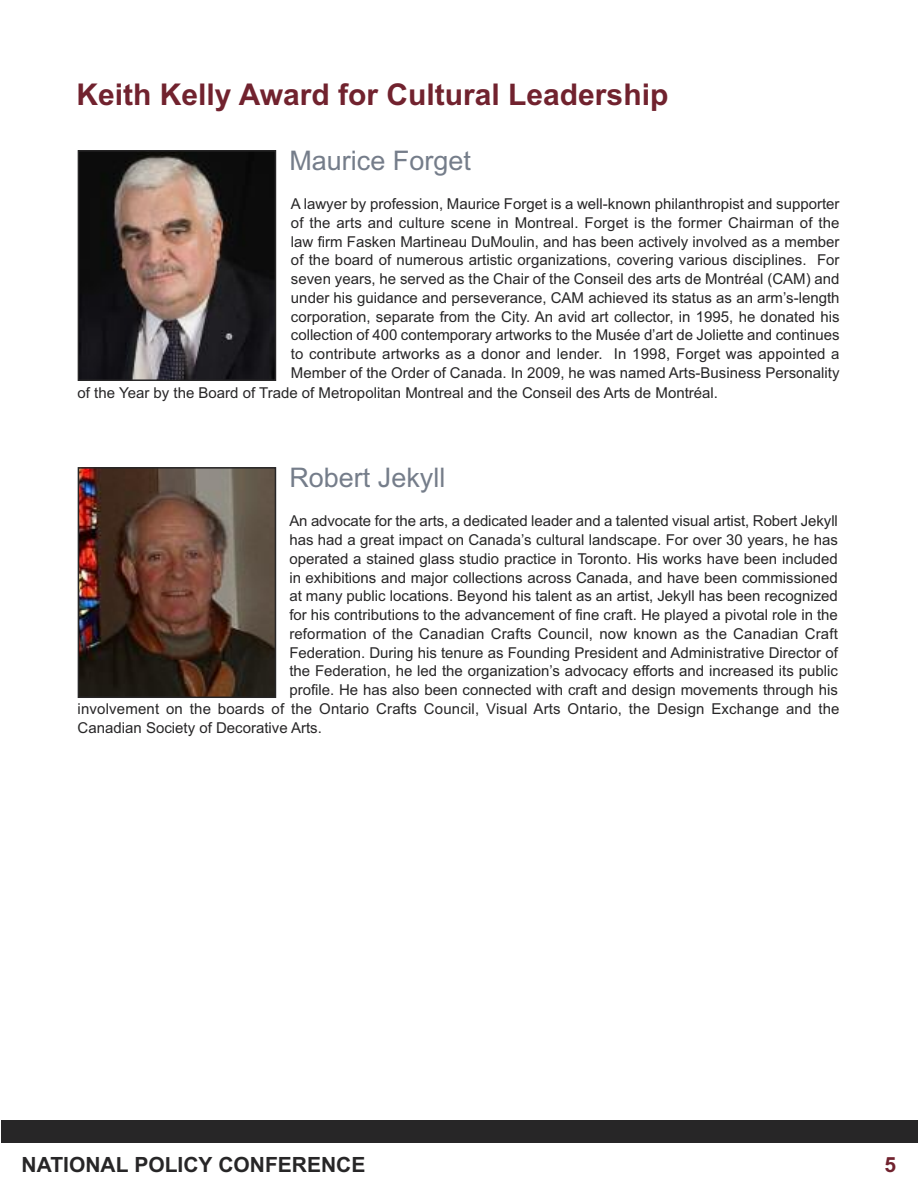
<style>
.page{position:relative;width:918px;height:1188px;background:#fff}
.page>*{position:absolute;margin:0;border:0;box-sizing:border-box;transform-origin:0 0}
.t1{font:700 30px "Arial";color:#71222e}
.t2{font:27px "Arial";color:#757d8a}
.t3{font:700 21px "Arial";color:#272627}
.t4{font:700 21px "Arial";color:#71222e}
.t5{font:15px "Arial";color:#272627}
</style>
<div class="page">
<img style="left:81px;top:153px;width:192px;height:225px">
<div style="left:78px;top:150px;width:198px;height:231px;border:2px solid #272627"></div>
<img style="left:81px;top:470px;width:192px;height:225px">
<div style="left:78px;top:467px;width:198px;height:231px;border:2px solid #272627"></div>
<div style="left:1px;top:1120px;width:917px;height:22px;background:#272627"></div>
<h1 class="t1" style="left:77px;top:78px;width:593px">Keith Kelly Award for Cultural Leadership</h1>
<h2 class="t2" style="left:289px;top:145px;width:183px">Maurice Forget</h2>
<p class="t5" style="left:291px;top:195px;width:550px">A lawyer by profession, Maurice Forget is a well-known philanthropist and supporter</p>
<p class="t5" style="left:291px;top:214px;width:550px">of the arts and culture scene in Montreal. Forget is the former Chairman of the</p>
<p class="t5" style="left:291px;top:233px;width:550px">law firm Fasken Martineau DuMoulin, and has been actively involved as a member</p>
<p class="t5" style="left:291px;top:251px;width:550px">of the board of numerous artistic organizations, covering various disciplines. For</p>
<p class="t5" style="left:291px;top:270px;width:550px">seven years, he served as the Chair of the Conseil des arts de Montréal (CAM) and</p>
<p class="t5" style="left:291px;top:289px;width:550px">under his guidance and perseverance, CAM achieved its status as an arm’s-length</p>
<p class="t5" style="left:291px;top:308px;width:550px">corporation, separate from the City. An avid art collector, in 1995, he donated his</p>
<p class="t5" style="left:291px;top:326px;width:550px">collection of 400 contemporary artworks to the Musée d’art de Joliette and continues</p>
<p class="t5" style="left:291px;top:345px;width:550px">to contribute artworks as a donor and lender. In 1998, Forget was appointed a</p>
<p class="t5" style="left:291px;top:364px;width:550px">Member of the Order of Canada. In 2009, he was named Arts-Business Personality</p>
<p class="t5" style="left:78px;top:384px;width:642px">of the Year by the Board of Trade of Metropolitan Montreal and the Conseil des Arts de Montréal.</p>
<h2 class="t2" style="left:289px;top:462px;width:158px">Robert Jekyll</h2>
<p class="t5" style="left:289px;top:512px;width:550px">An advocate for the arts, a dedicated leader and a talented visual artist, Robert Jekyll</p>
<p class="t5" style="left:289px;top:531px;width:550px">has had a great impact on Canada’s cultural landscape. For over 30 years, he has</p>
<p class="t5" style="left:289px;top:550px;width:550px">operated a stained glass studio practice in Toronto. His works have been included</p>
<p class="t5" style="left:289px;top:569px;width:550px">in exhibitions and major collections across Canada, and have been commissioned</p>
<p class="t5" style="left:289px;top:587px;width:550px">at many public locations. Beyond his talent as an artist, Jekyll has been recognized</p>
<p class="t5" style="left:289px;top:606px;width:550px">for his contributions to the advancement of fine craft. He played a pivotal role in the</p>
<p class="t5" style="left:289px;top:625px;width:550px">reformation of the Canadian Crafts Council, now known as the Canadian Craft</p>
<p class="t5" style="left:289px;top:644px;width:550px">Federation. During his tenure as Founding President and Administrative Director of</p>
<p class="t5" style="left:289px;top:662px;width:550px">the Federation, he led the organization’s advocacy efforts and increased its public</p>
<p class="t5" style="left:289px;top:681px;width:550px">profile. He has also been connected with craft and design movements through his</p>
<p class="t5" style="left:78px;top:700px;width:763px">involvement on the boards of the Ontario Crafts Council, Visual Arts Ontario, the Design Exchange and the</p>
<p class="t5" style="left:78px;top:719px;width:246px">Canadian Society of Decorative Arts.</p>
<h3 class="t3" style="left:22px;top:1152px;width:345px">NATIONAL POLICY CONFERENCE</h3>
<h3 class="t4" style="left:885px;top:1152px;width:13px">5</h3>
</div>
